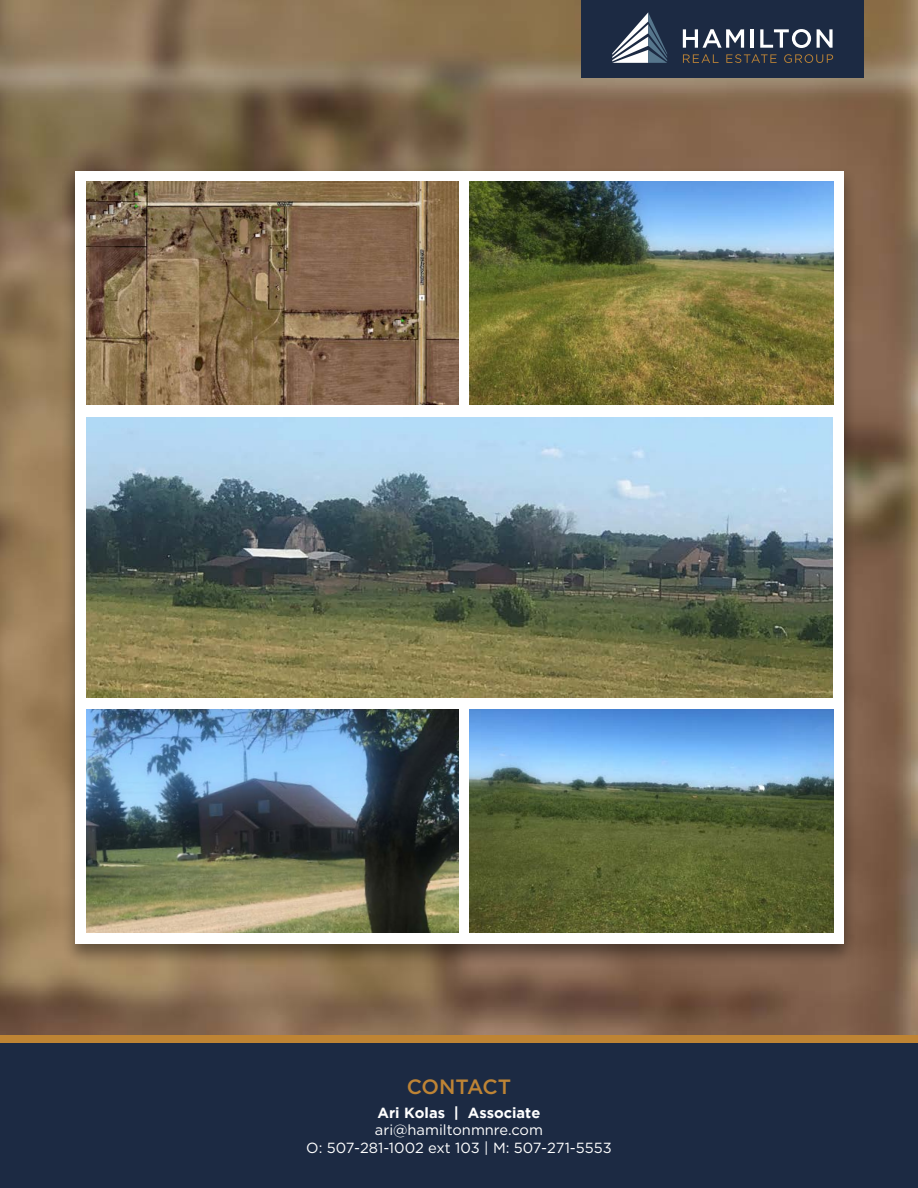
<style>
.page{position:relative;width:918px;height:1188px;background:#fff}
.page>*{position:absolute;margin:0;border:0;box-sizing:border-box;transform-origin:0 0}
.t1{font:500 20.7px "Gotham";letter-spacing:-.01em;color:#be8435}
.t2{font:14.7px/17.5px "Gotham";color:#fff;text-align:center}
.t3{font:700 14.7px "Gotham";color:#fff}
</style>
<div class="page">
<div style="left:0;top:1042px;width:918px;height:146px;background:#1c2a43"></div>
<div style="left:0;top:1035px;width:918px;height:7px;background:#be8434"></div>
<img style="left:0;top:0;width:918px;height:1035px">
<div style="left:61px;top:166px;width:796px;height:800px;background:#000;opacity:.42"></div>
<div style="left:75px;top:171px;width:768px;height:773px;background:#fff"></div>
<img style="left:86px;top:182px;width:373px;height:223px">
<img style="left:86px;top:710px;width:373px;height:223px">
<img style="left:470px;top:182px;width:363px;height:223px">
<img style="left:470px;top:710px;width:363px;height:223px">
<img style="left:86px;top:418px;width:746px;height:279px">
<div style="left:581px;top:0;width:283px;height:78px;background:#1c2a43"></div>
<svg style="left:683px;top:29px;width:61px;height:19px"></svg>
<hr style="left:751px;top:29px;width:3px;height:19px;background:#fff">
<svg style="left:760px;top:29px;width:51px;height:19px"></svg>
<svg style="left:817px;top:29px;width:16px;height:19px"></svg>
<svg style="left:683px;top:54px;width:36px;height:9px"></svg>
<svg style="left:726px;top:54px;width:51px;height:9px"></svg>
<svg style="left:784px;top:54px;width:49px;height:9px"></svg>
<svg style="left:612px;top:12px;width:55px;height:51px"></svg>
<h1 class="t1" style="left:407px;top:1074px;width:106px">CONTACT</h1>
<p class="t3" style="left:378px;top:1104px;width:164px">Ari Kolas | Associate</p>
<p class="t2" style="left:306px;top:1121px;width:307px">ari@hamiltonmnre.com<br>O: 507-281-1002 ext 103 | M: 507-271-5553</p>
</div>
